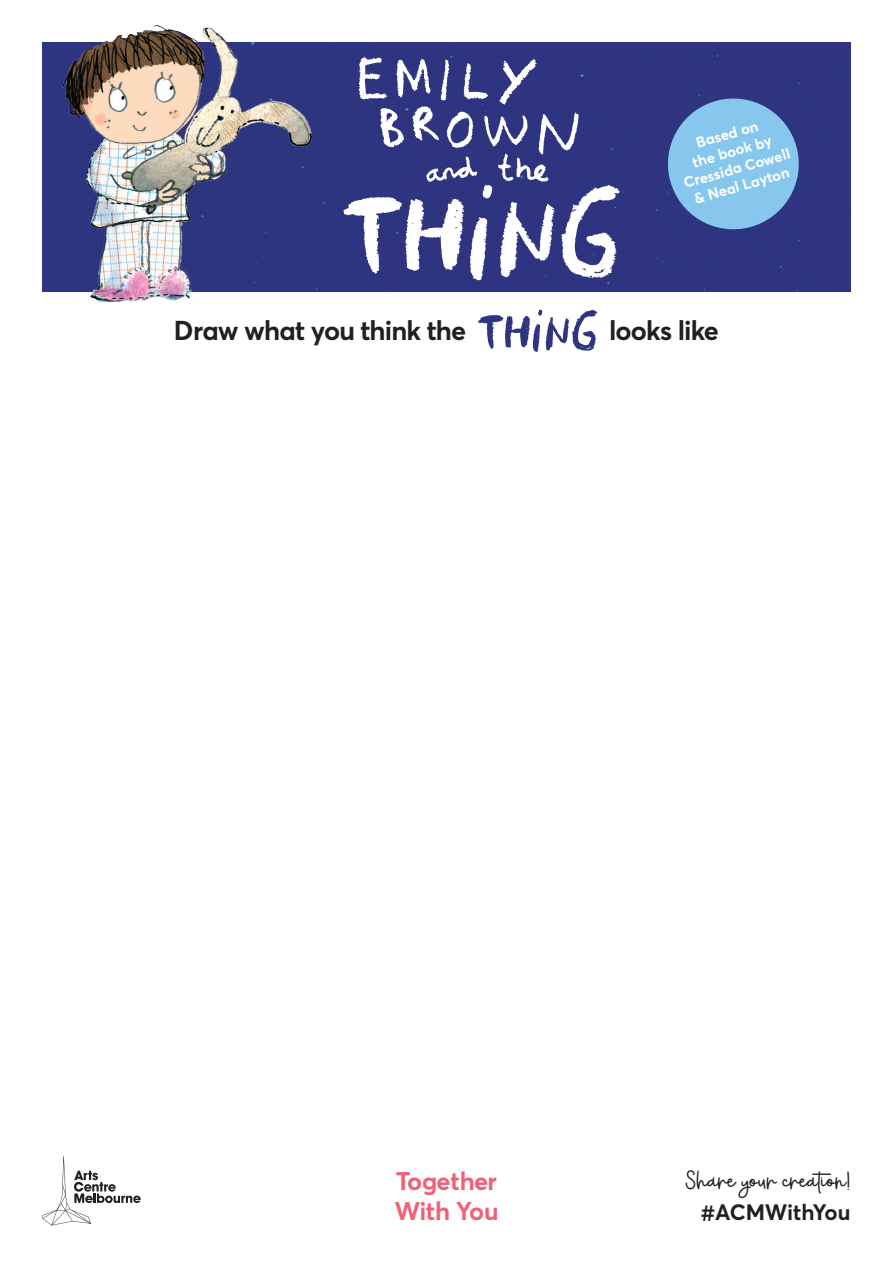
<style>
.page{position:relative;width:893px;height:1263px;background:#fff}
.page>*{position:absolute;margin:0;border:0;box-sizing:border-box;transform-origin:0 0}
.Body{font:700 27px "Averta Std";letter-spacing:-.03em;color:#231f20}
.t1{font:26.25px "Everything";color:#231f20}
.t2{font:700 25.2px/30.3px "Averta Std";letter-spacing:-.02em;color:#f06177}
.t3{font:700 22.05px "Averta Std";letter-spacing:-.005em;color:#231f20}
.t4{font:700 14.7px/17.7px "Averta Std";color:#fff;text-align:center}
</style>
<div class="page">
<svg style="left:43px;top:1156px;width:98px;height:69px"></svg>
<div style="left:43px;top:43px;width:807px;height:248px;background:#2e3480"></div>
<svg style="left:343px;top:57px;width:276px;height:223px;fill:#2e3480"></svg>
<svg style="left:478px;top:310px;width:119px;height:42px"></svg>
<img style="left:49px;top:25px;width:271px;height:277px">
<svg style="left:660px;top:90px;width:147px;height:148px;background:#658ec3"></svg>
<p class="t4" style="left:672px;top:141px;width:111px;rotate:-16deg">Based on<br>the book by<br>Cressida Cowell &amp; Neal Layton</p>
<p class="Body" style="left:174px;top:313px;width:294px">Draw what you think the</p>
<p class="Body" style="left:609px;top:313px;width:111px">looks like</p>
<p class="t2" style="left:394px;top:1165px;width:106px">Together<br>With You</p>
<p class="t1" style="left:684px;top:1165px;width:167px">Share your creation!</p>
<p class="t3" style="left:701px;top:1199px;width:151px">#ACMWithYou</p>
</div>
